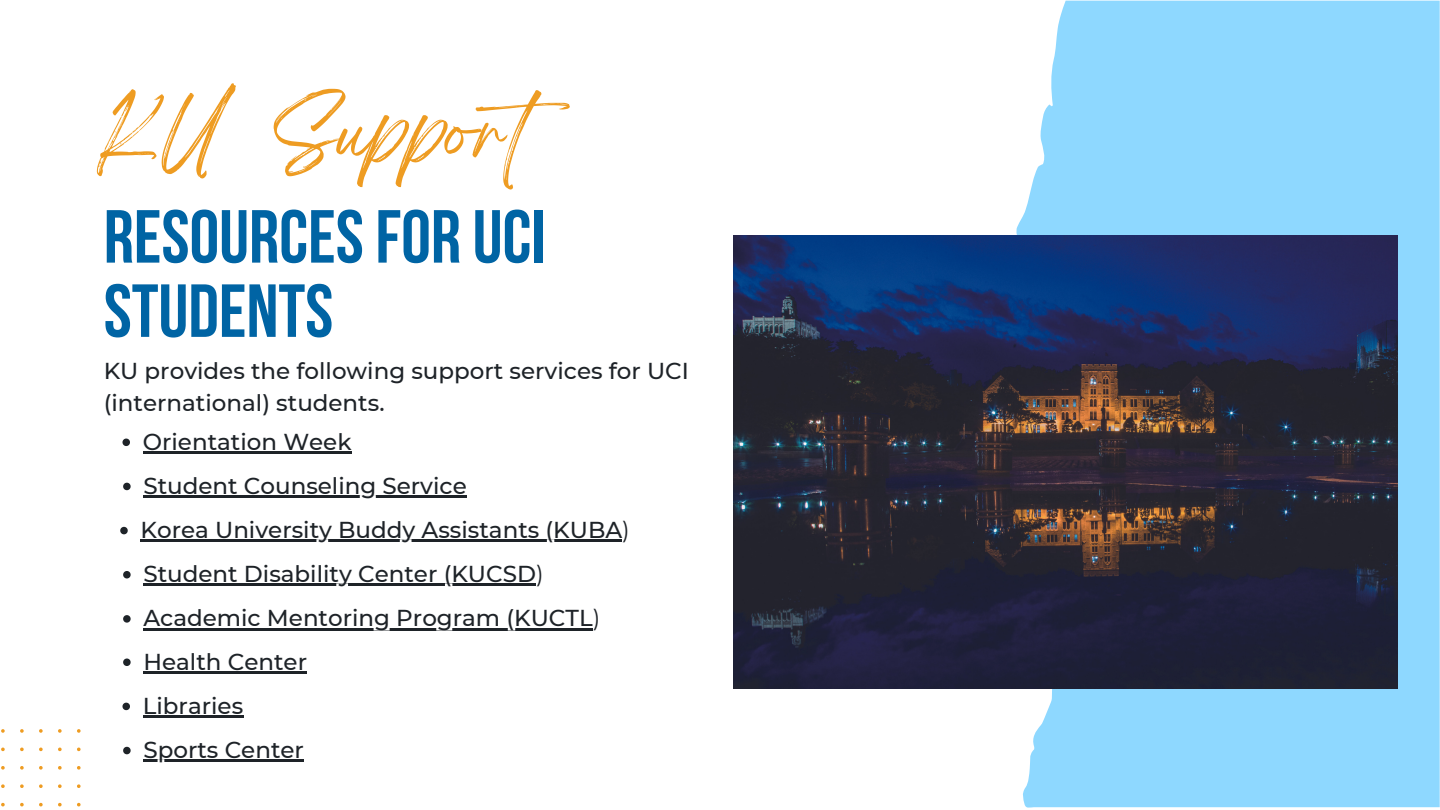
<style>
.page{position:relative;width:1440px;height:810px;background:#fff}
.page>*{position:absolute;margin:0;border:0;box-sizing:border-box;transform-origin:0 0}
.t1{font:700 75px/74.2px "Bebas Neue";color:#0064a4}
.t2{font:67.1px "Breathing";color:#ee9c22}
.t3{font:500 23px/31.5px "Montserrat";color:#1e2328}
.s1{font-weight:400}
</style>
<div class="page">
<svg style="left:991px;top:1px;width:449px;height:807px;background:#99dbfe"></svg>
<svg style="left:1px;top:729px;width:80px;height:78px"></svg>
<svg style="left:122px;top:439px;width:8px;height:7px"></svg>
<hr style="left:143px;top:451px;width:209px;height:3px;background:#1e2328">
<svg style="left:123px;top:483px;width:8px;height:7px"></svg>
<hr style="left:143px;top:495px;width:324px;height:3px;background:#1e2328">
<svg style="left:120px;top:527px;width:8px;height:7px"></svg>
<hr style="left:141px;top:540px;width:481px;height:2px;background:#1e2328">
<svg style="left:123px;top:571px;width:8px;height:7px"></svg>
<hr style="left:143px;top:584px;width:393px;height:2px;background:#1e2328">
<svg style="left:123px;top:615px;width:8px;height:8px"></svg>
<hr style="left:143px;top:628px;width:450px;height:2px;background:#1e2328">
<svg style="left:123px;top:659px;width:8px;height:7px"></svg>
<hr style="left:143px;top:671px;width:164px;height:3px;background:#1e2328">
<svg style="left:122px;top:703px;width:8px;height:7px"></svg>
<hr style="left:143px;top:715px;width:100px;height:3px;background:#1e2328">
<svg style="left:123px;top:747px;width:8px;height:7px"></svg>
<hr style="left:143px;top:760px;width:161px;height:2px;background:#1e2328">
<img style="left:733px;top:236px;width:665px;height:453px">
<p class="t2" style="left:98px;top:113px;width:505px">KU Support</p>
<p class="t1" style="left:104px;top:207px;width:443px">RESOURCESFOR UCI<br>STUDENTS</p>
<p class="t3" style="left:104px;top:355px;width:587px">KU provides the following support services for UCI (international) students.</p>
<p class="t3" style="left:143px;top:426px;width:210px">Orientation Week</p>
<p class="t3" style="left:143px;top:470px;width:325px">Student Counseling Service</p>
<p class="t3" style="left:141px;top:514px;width:491px">Korea University Buddy Assistants (KUBA<span class="s1">)</span></p>
<p class="t3" style="left:143px;top:558px;width:402px">Student Disability Center (KUCSD<span class="s1">)</span></p>
<p class="t3" style="left:143px;top:602px;width:458px">Academic Mentoring Program (KUCTL<span class="s1">)</span></p>
<p class="t3" style="left:143px;top:646px;width:165px">Health Center</p>
<p class="t3" style="left:143px;top:690px;width:102px">Libraries</p>
<p class="t3" style="left:143px;top:734px;width:162px">Sports Center</p>
</div>
